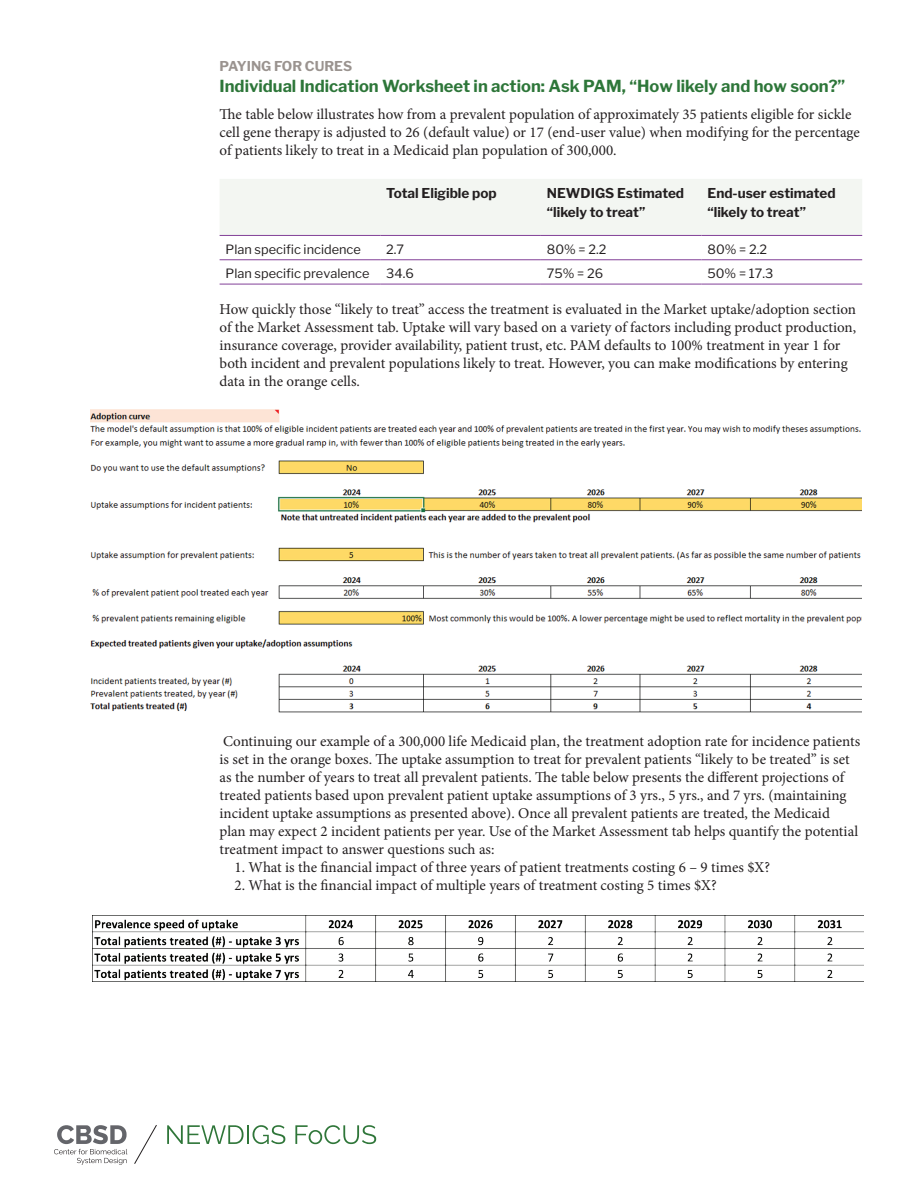
<style>
.page{position:relative;width:918px;height:1188px;background:#fff}
.page>*{position:absolute;margin:0;border:0;box-sizing:border-box;transform-origin:0 0}
.t1{font:700 16.5px "Libre Franklin";color:#2d7639}
.t2{font:15px/18px "Minion Pro";color:#231f20}
.t3{font:700 13.5px/19.5px "Libre Franklin";color:#231f20}
.t4{font:700 13.5px "Libre Franklin";color:#9a938f}
.t5{font:12.75px "Libre Franklin";color:#231f20}
</style>
<div class="page">
<div style="left:220px;top:179px;width:642px;height:56px;background:#f3f6f2"></div>
<hr style="left:220px;top:260px;width:160px;height:1px;background:#824098">
<hr style="left:380px;top:260px;width:161px;height:1px;background:#824098">
<hr style="left:541px;top:260px;width:161px;height:1px;background:#824098">
<hr style="left:702px;top:260px;width:160px;height:1px;background:#824098">
<hr style="left:220px;top:235px;width:160px;height:1px;background:#824098">
<hr style="left:380px;top:235px;width:161px;height:1px;background:#824098">
<hr style="left:541px;top:235px;width:161px;height:1px;background:#824098">
<hr style="left:702px;top:235px;width:160px;height:1px;background:#824098">
<hr style="left:220px;top:284px;width:160px;height:1px;background:#824098">
<hr style="left:380px;top:284px;width:161px;height:1px;background:#824098">
<hr style="left:541px;top:284px;width:161px;height:1px;background:#824098">
<hr style="left:702px;top:284px;width:160px;height:1px;background:#824098">
<img style="left:91px;top:409px;width:771px;height:304px">
<img style="left:93px;top:915px;width:771px;height:67px">
<svg style="left:54px;top:1125px;width:73px;height:40px"></svg>
<svg style="left:167px;top:1125px;width:118px;height:19px"></svg>
<svg style="left:295px;top:1125px;width:81px;height:19px"></svg>
<svg style="left:134px;top:1125px;width:23px;height:39px"></svg>
<p class="t4" style="left:220px;top:58px;width:134px">PAYING FOR CURES</p>
<p class="t1" style="left:220px;top:76px;width:627px">Individual Indication Worksheet in action: Ask PAM, “How likely and how soon?”</p>
<p class="t2" style="left:220px;top:105px;width:642px">The table below illustrates how from a prevalent population of approximately 35 patients eligible for sickle cell gene therapy is adjusted to 26 (default value) or 17 (end-user value) when modifying for the percentage of patients likely to treat in a Medicaid plan population of 300,000.</p>
<p class="t3" style="left:386px;top:183px;width:112px">Total Eligible pop</p>
<p class="t3" style="left:547px;top:183px;width:139px">NEWDIGS Estimated “likely to treat”</p>
<p class="t3" style="left:708px;top:183px;width:130px">End-user estimated “likely to treat”</p>
<p class="t5" style="left:226px;top:241px;width:137px">Plan specific incidence</p>
<p class="t5" style="left:386px;top:241px;width:19px">2.7</p>
<p class="t5" style="left:547px;top:241px;width:61px">80% = 2.2</p>
<p class="t5" style="left:708px;top:241px;width:61px">80% = 2.2</p>
<p class="t5" style="left:226px;top:266px;width:145px">Plan specific prevalence</p>
<p class="t5" style="left:386px;top:266px;width:29px">34.6</p>
<p class="t5" style="left:547px;top:266px;width:58px">75% = 26</p>
<p class="t5" style="left:708px;top:266px;width:67px">50% = 17.3</p>
<p class="t2" style="left:220px;top:301px;width:638px">How quickly those “likely to treat” access the treatment is evaluated in the Market uptake/adoption section of the Market Assessment tab. Uptake will vary based on a variety of factors including product production, insurance coverage, provider availability, patient trust, etc. PAM defaults to 100% treatment in year 1 for both incident and prevalent populations likely to treat. However, you can make modifications by entering data in the orange cells.</p>
<p class="t2" style="left:220px;top:733px;width:642px">Continuing our example of a 300,000 life Medicaid plan, the treatment adoption rate for incidence patients is set in the orange boxes. The uptake assumption to treat for prevalent patients “likely to be treated” is set as the number of years to treat all prevalent patients. The table below presents the different projections of treated patients based upon prevalent patient uptake assumptions of 3 yrs., 5 yrs., and 7 yrs. (maintaining incident uptake assumptions as presented above). Once all prevalent patients are treated, the Medicaid<br>plan may expect 2 incident patients per year. Use of the Market Assessment tab helps quantify the potential treatment impact to answer questions such as:</p>
<p class="t2" style="left:235px;top:859px;width:537px">1. What is the financial impact of three years of patient treatments costing 6 – 9 times $X?</p>
<p class="t2" style="left:235px;top:877px;width:484px">2. What is the financial impact of multiple years of treatment costing 5 times $X?</p>
</div>
